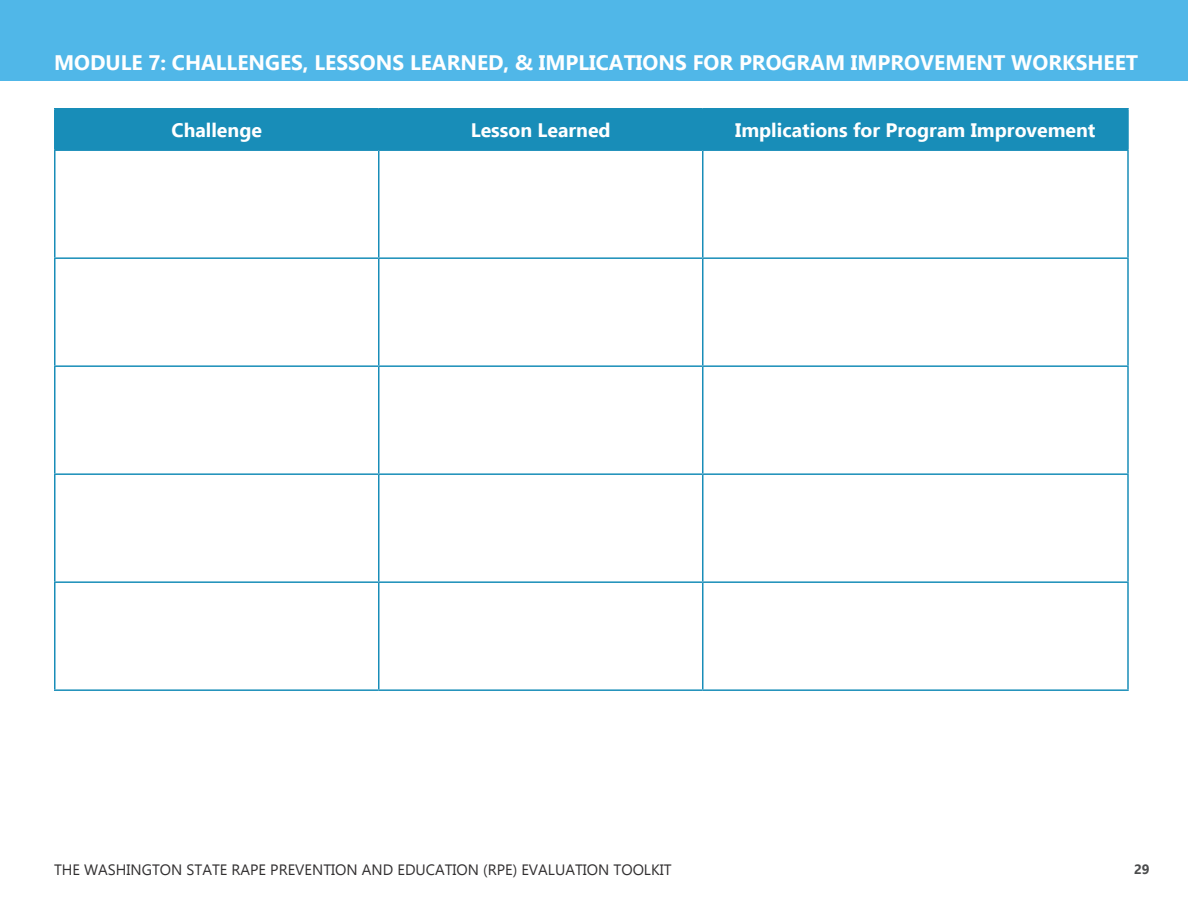
<style>
.page{position:relative;width:1188px;height:918px;background:#fff}
.page>*{position:absolute;margin:0;border:0;box-sizing:border-box;transform-origin:0 0}
.Example_Header{font:700 21px "Ebrima";color:#fff}
.Table_Header{font:700 19.5px "Ebrima";color:#fff}
.t1{font:15px "Ebrima";color:#312f30}
.t2{font:700 13.5px "Ebrima";color:#4b4c4d}
</style>
<div class="page">
<div style="left:0;top:0;width:1188px;height:81px;background:#50b7e8"></div>
<div style="left:56px;top:110px;width:1071px;height:39px;background:#188db8"></div>
<hr style="left:54px;top:108px;width:325px;height:2px;background:#188db8">
<hr style="left:54px;top:109px;width:2px;height:40px;background:#188db8">
<hr style="left:379px;top:108px;width:324px;height:2px;background:#188db8">
<hr style="left:378px;top:109px;width:2px;height:40px;background:#188db8">
<hr style="left:703px;top:108px;width:426px;height:2px;background:#188db8">
<hr style="left:702px;top:109px;width:2px;height:40px;background:#188db8">
<hr style="left:1127px;top:109px;width:2px;height:40px;background:#188db8">
<hr style="left:54px;top:149px;width:325px;height:2px;background:#188db8">
<hr style="left:54px;top:151px;width:2px;height:106px;background:#188db8">
<hr style="left:379px;top:149px;width:324px;height:2px;background:#188db8">
<hr style="left:378px;top:151px;width:2px;height:106px;background:#188db8">
<hr style="left:703px;top:149px;width:426px;height:2px;background:#188db8">
<hr style="left:702px;top:151px;width:2px;height:106px;background:#188db8">
<hr style="left:1127px;top:151px;width:2px;height:106px;background:#188db8">
<hr style="left:54px;top:257px;width:325px;height:2px;background:#188db8">
<hr style="left:54px;top:259px;width:2px;height:106px;background:#188db8">
<hr style="left:379px;top:257px;width:324px;height:2px;background:#188db8">
<hr style="left:378px;top:259px;width:2px;height:106px;background:#188db8">
<hr style="left:703px;top:257px;width:426px;height:2px;background:#188db8">
<hr style="left:702px;top:259px;width:2px;height:106px;background:#188db8">
<hr style="left:1127px;top:259px;width:2px;height:106px;background:#188db8">
<hr style="left:54px;top:365px;width:325px;height:2px;background:#188db8">
<hr style="left:54px;top:367px;width:2px;height:106px;background:#188db8">
<hr style="left:379px;top:365px;width:324px;height:2px;background:#188db8">
<hr style="left:378px;top:367px;width:2px;height:106px;background:#188db8">
<hr style="left:703px;top:365px;width:426px;height:2px;background:#188db8">
<hr style="left:702px;top:367px;width:2px;height:106px;background:#188db8">
<hr style="left:1127px;top:367px;width:2px;height:106px;background:#188db8">
<hr style="left:54px;top:473px;width:325px;height:2px;background:#188db8">
<hr style="left:54px;top:475px;width:2px;height:106px;background:#188db8">
<hr style="left:379px;top:473px;width:324px;height:2px;background:#188db8">
<hr style="left:378px;top:475px;width:2px;height:106px;background:#188db8">
<hr style="left:703px;top:473px;width:426px;height:2px;background:#188db8">
<hr style="left:702px;top:475px;width:2px;height:106px;background:#188db8">
<hr style="left:1127px;top:475px;width:2px;height:106px;background:#188db8">
<hr style="left:54px;top:581px;width:325px;height:2px;background:#188db8">
<hr style="left:54px;top:583px;width:2px;height:106px;background:#188db8">
<hr style="left:379px;top:581px;width:324px;height:2px;background:#188db8">
<hr style="left:378px;top:583px;width:2px;height:106px;background:#188db8">
<hr style="left:703px;top:581px;width:426px;height:2px;background:#188db8">
<hr style="left:702px;top:583px;width:2px;height:106px;background:#188db8">
<hr style="left:1127px;top:583px;width:2px;height:106px;background:#188db8">
<hr style="left:54px;top:689px;width:325px;height:2px;background:#188db8">
<hr style="left:379px;top:689px;width:324px;height:2px;background:#188db8">
<hr style="left:703px;top:689px;width:426px;height:2px;background:#188db8">
<p class="Example_Header" style="left:54px;top:46px;width:1086px">MODULE 7: CHALLENGES, LESSONS LEARNED, &amp; IMPLICATIONS FOR PROGRAM IMPROVEMENT WORKSHEET</p>
<p class="Table_Header" style="left:172px;top:115px;width:92px">Challenge</p>
<p class="Table_Header" style="left:471px;top:115px;width:141px">Lesson Learned</p>
<p class="Table_Header" style="left:735px;top:115px;width:362px">Implications for Program Improvement</p>
<p class="t1" style="left:54px;top:859px;width:619px">THE WASHINGTON STATE RAPE PREVENTION AND EDUCATION (RPE) EVALUATION TOOLKIT</p>
<p class="t2" style="left:1134px;top:859px;width:17px">29</p>
</div>
